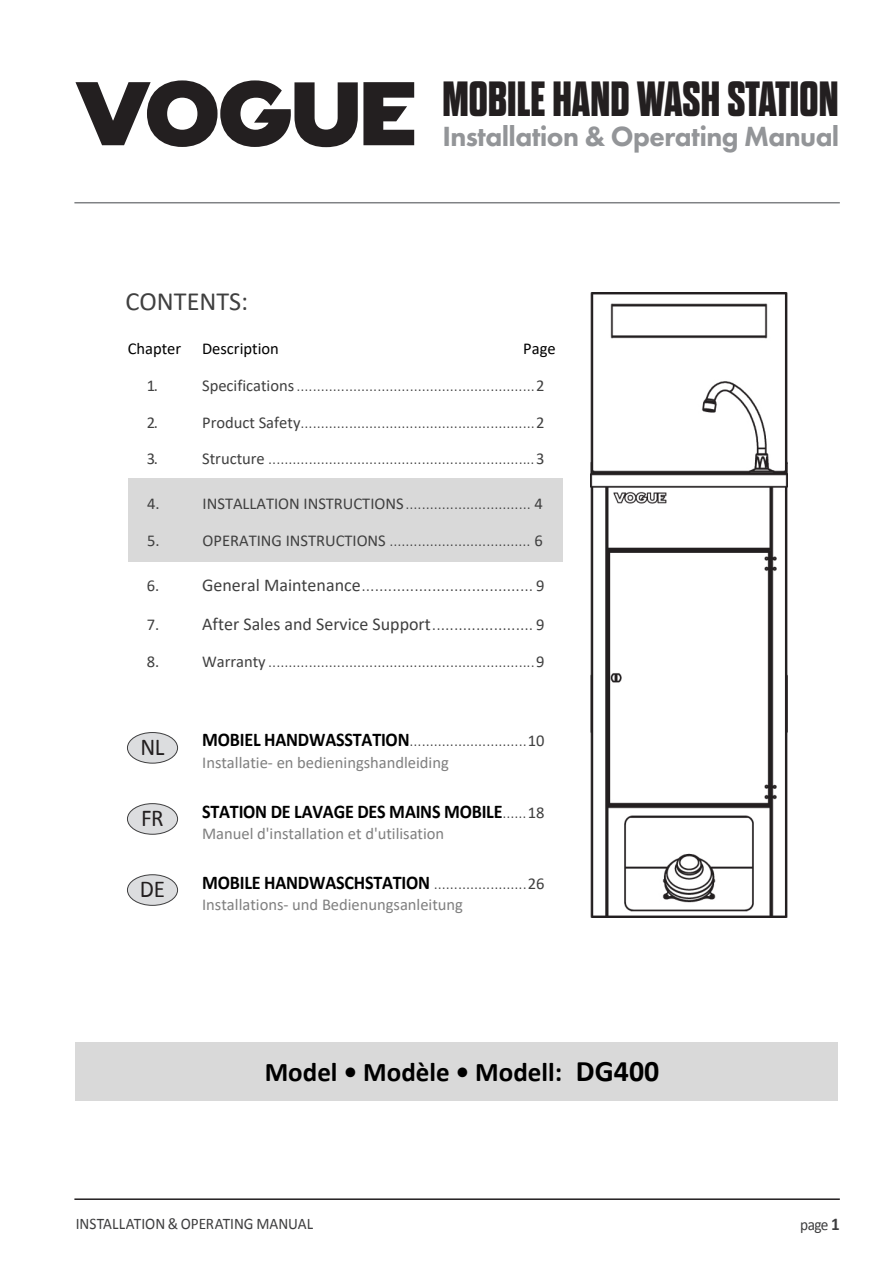
<style>
.page{position:relative;width:893px;height:1263px;background:#fff}
.page>*{position:absolute;margin:0;border:0;box-sizing:border-box;transform-origin:0 0}
.t1{font:700 expanded 49.35px "Dharma Gothic E";letter-spacing:.005em;color:#231f20}
.t2{font:800 28.8px "Futura PT";letter-spacing:-.02em;color:#939598}
.t3{font:700 27px "Calibri";color:#000}
.t4{font:26.25px "Calibri";color:#404040}
.Lv3_Heading__model_n{font:24.3px "Calibri";color:#231f20;scale:.95 1}
.t5{font:700 19.5px "Calibri";letter-spacing:-.01em;color:#000;scale:.93 1}
.t6{font:300 18px "Calibri";color:#404040}
.t7{font:18px "Calibri";color:#404040}
.t8{font:300 16.5px "Calibri";color:#404040}
.t9{font:16.5px/21.6px "Calibri";color:#7f7f7f}
.t10{font:16.5px "Calibri";color:#000}
.t11{font:16.5px "Calibri";color:#404040}
.Lv3_Heading__model_n-2{font:16.2px "Calibri";color:#3e3e3f;scale:.95 1}
.s1{font-weight:400}
.s2{font-weight:400;font-size:16.5px}
.s3{font-size:16.5px}
.s4{font-weight:300}
.s5{font-weight:700;font-size:19.5px;color:#000}
.s6{font-weight:300;color:#404040}
.s7{color:#404040}
.s8{font-weight:300;font-size:16.5px;color:#404040}
.s9{font-weight:400;font-size:16.5px;color:#404040}
.s10{font-size:29.85px}
.s11{font-weight:700;font-size:18px}
</style>
<div class="page">
<div style="left:128px;top:478px;width:434px;height:84px;background:#d9d9d9"></div>
<div style="left:75px;top:1043px;width:763px;height:58px;background:#d9d9d9"></div>
<img style="left:591px;top:293px;width:196px;height:624px">
<hr style="left:74px;top:1198px;width:766px;height:2px;background:#231f20">
<svg style="left:75px;top:80px;width:339px;height:67px"></svg>
<hr style="left:74px;top:202px;width:766px;height:1px;background:#808285">
<div style="left:127px;top:732px;width:51px;height:31px;background:#dcdddf;border-radius:50%"></div>
<div style="left:127px;top:732px;width:51px;height:31px;border:1px solid #3e3e3f;border-radius:50%"></div>
<div style="left:127px;top:804px;width:51px;height:30px;background:#dcdddf;border-radius:50%"></div>
<div style="left:127px;top:803px;width:51px;height:31px;border:1px solid #3e3e3f;border-radius:50%"></div>
<div style="left:127px;top:875px;width:51px;height:30px;background:#dcdddf;border-radius:50%"></div>
<div style="left:127px;top:874px;width:51px;height:32px;border:1px solid #3e3e3f;border-radius:50%"></div>
<p class="t1" style="left:442px;top:73px;width:398px">MOBILE HAND WASH STATION</p>
<p class="t2" style="left:442px;top:118px;width:398px">Installation &amp; Operating Manual</p>
<p class="t4" style="left:126px;top:283px;width:124px">CONTENTS:</p>
<p class="t10" style="left:128px;top:337px;width:55px">Chapter</p>
<p class="t10" style="left:202px;top:337px;width:78px">Description</p>
<p class="t10" style="left:523px;top:337px;width:34px">Page</p>
<p class="t11" style="left:147px;top:374px;width:13px">1.</p>
<p class="t8" style="left:202px;top:375px;width:344px"><span class="s1">Specifications</span>...........................................................<span class="s1">2</span></p>
<p class="t11" style="left:147px;top:411px;width:13px">2.</p>
<p class="t8" style="left:202px;top:412px;width:344px"><span class="s1">Product Safety</span>..........................................................<span class="s1">2</span></p>
<p class="t11" style="left:147px;top:447px;width:13px">3.</p>
<p class="t8" style="left:202px;top:449px;width:344px"><span class="s1">Structure</span> ..................................................................<span class="s1">3</span></p>
<p class="t11" style="left:147px;top:492px;width:14px">4.</p>
<p class="t8" style="left:203px;top:494px;width:342px"><span class="s1">INSTALLATION INSTRUCTIONS</span>............................... <span class="s1">4</span></p>
<p class="t11" style="left:147px;top:529px;width:14px">5.</p>
<p class="t8" style="left:203px;top:530px;width:342px"><span class="s1">OPERATING INSTRUCTIONS</span> ................................... <span class="s1">6</span></p>
<p class="t6" style="left:147px;top:574px;width:399px"><span class="s2">6.</span> <span class="s1">General Maintenance</span>....................................... <span class="s2">9</span></p>
<p class="t7" style="left:147px;top:612px;width:399px"><span class="s3">7.</span> After Sales and Service Support<span class="s4">.......................</span> <span class="s3">9</span></p>
<p class="t11" style="left:147px;top:650px;width:14px">8.</p>
<p class="t8" style="left:202px;top:651px;width:344px"><span class="s1">Warranty</span> ..................................................................<span class="s1">9</span></p>
<p class="Lv3_Heading__model_n" style="left:140px;top:730px;width:27px">NL</p>
<p class="Lv3_Heading__model_n" style="left:141px;top:801px;width:25px">FR</p>
<p class="Lv3_Heading__model_n" style="left:140px;top:872px;width:28px">DE</p>
<p class="t9" style="left:202px;top:730px;width:344px"><span class="s5">MOBIEL HANDWASSTATION</span><span class="s6">.............................</span><span class="s7">10<br></span>Installatie- en bedieningshandleiding</p>
<p class="t5" style="left:202px;top:797px;width:370px">STATION DE LAVAGE DES MAINS MOBILE<span class="s8">......</span><span class="s9">18</span></p>
<p class="t9" style="left:202px;top:822px;width:244px">Manuel d'installation et d'utilisation</p>
<p class="t9" style="left:202px;top:872px;width:344px"><span class="s5">MOBILE HANDWASCHSTATION</span> <span class="s6">.......................</span><span class="s7">26<br></span>Installations- und Bedienungsanleitung</p>
<p class="t3" style="left:265px;top:1053px;width:396px">Model • Modèle • Modell: <span class="s10">DG400</span></p>
<p class="Lv3_Heading__model_n-2" style="left:76px;top:1212px;width:251px">INSTALLATION &amp; OPERATING MANUAL</p>
<p class="Lv3_Heading__model_n-2" style="left:800px;top:1213px;width:43px">page <span class="s11">1</span></p>
</div>
